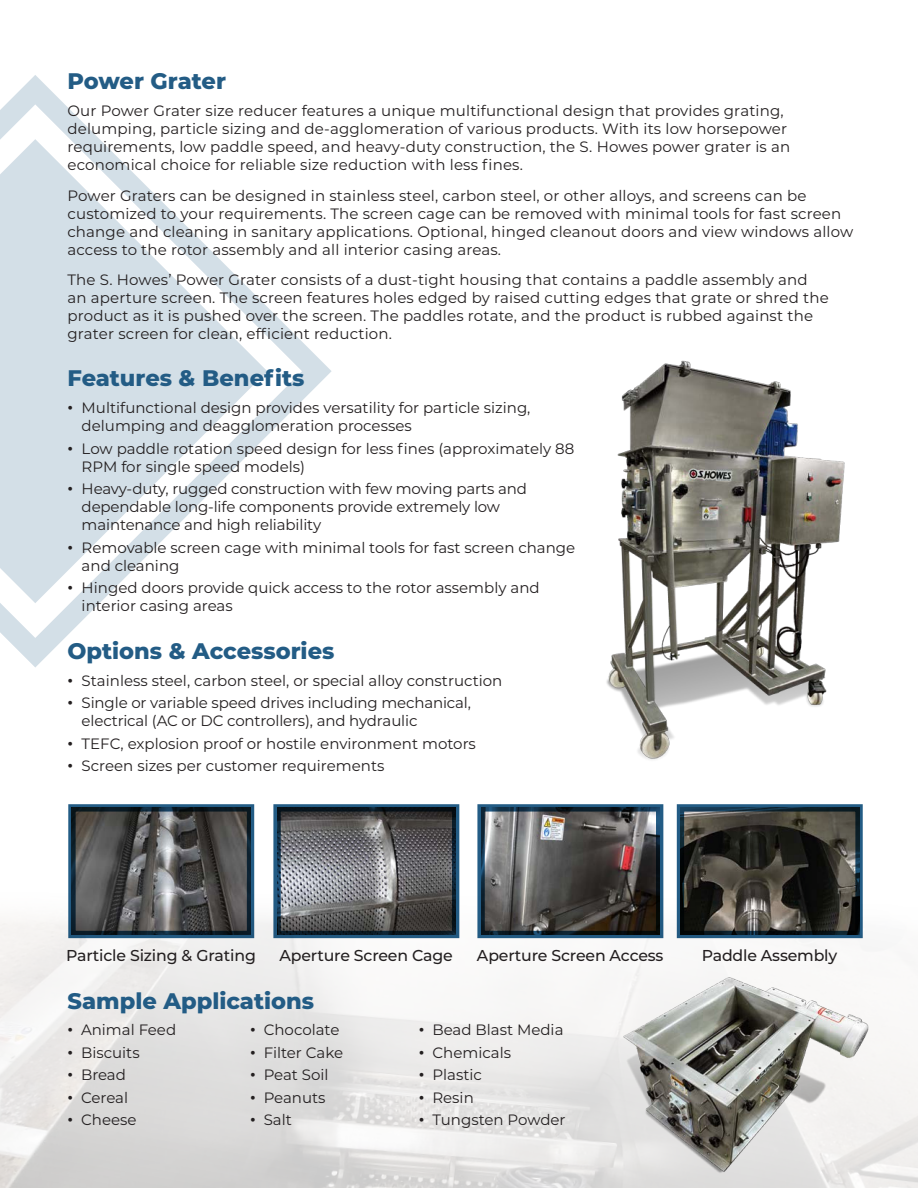
<style>
.page{position:relative;width:918px;height:1188px;background:#fff}
.page>*{position:absolute;margin:0;border:0;box-sizing:border-box;transform-origin:0 0}
.t1{font:800 22.5px "Montserrat";color:#235c85}
.t2{font:500 15.75px "Montserrat";letter-spacing:-.01em;color:#231f20}
.t3{font:15px/18px "Montserrat";color:#231f20}
.s1{font-weight:700}
</style>
<div class="page">
<img style="left:0;top:884px;width:918px;height:304px">
<svg style="left:0;top:75px;width:332px;height:593px"></svg>
<img style="left:606px;top:360px;width:239px;height:400px">
<img style="left:485px;top:812px;width:170px;height:118px">
<div style="left:477px;top:804px;width:186px;height:134px;border:7px solid #235c85"></div>
<img style="left:281px;top:812px;width:170px;height:118px">
<div style="left:273px;top:804px;width:186px;height:134px;border:7px solid #235c85"></div>
<img style="left:76px;top:812px;width:170px;height:118px">
<div style="left:68px;top:804px;width:186px;height:134px;border:7px solid #235c85"></div>
<img style="left:685px;top:812px;width:170px;height:118px">
<div style="left:677px;top:804px;width:186px;height:134px;border:7px solid #235c85"></div>
<img style="left:622px;top:976px;width:246px;height:199px">
<h1 class="t1" style="left:68px;top:71px;width:160px">Power Grater</h1>
<p class="t3" style="left:68px;top:103px;width:724px">Our Power Grater size reducer features a unique multifunctional design that provides grating, delumping, particle sizing and de-agglomeration of various products. With its low horsepower requirements, low paddle speed, and heavy-duty construction, the S. Howes power grater is an economical choice for reliable size reduction with less fines.</p>
<p class="t3" style="left:68px;top:188px;width:787px">Power Graters can be designed in stainless steel, carbon steel, or other alloys, and screens can be customized to your requirements. The screen cage can be removed with minimal tools for fast screen change and cleaning in sanitary applications. Optional, hinged cleanout doors and view windows allow access to the rotor assembly and all interior casing areas.</p>
<p class="t3" style="left:68px;top:272px;width:763px">The S. Howes’ Power Grater consists of a dust-tight housing that contains a paddle assembly and an aperture screen. The screen features holes edged by raised cutting edges that grate or shred the product as it is pushed over the screen. The paddles rotate, and the product is rubbed against the grater screen for clean, efficient reduction.</p>
<h1 class="t1" style="left:68px;top:368px;width:238px">Features &amp; Benefits</h1>
<p class="t3" style="left:82px;top:400px;width:450px;text-indent:-14px"><span class="s1">•</span> Multifunctional design provides versatility for particle sizing, delumping and deagglomeration processes</p>
<p class="t3" style="left:82px;top:440px;width:494px;text-indent:-14px"><span class="s1">•</span> Low paddle rotation speed design for less fines (approximately 88<br>RPM for single speed models)</p>
<p class="t3" style="left:82px;top:481px;width:447px;text-indent:-14px"><span class="s1">•</span> Heavy-duty, rugged construction with few moving parts and dependable long-life components provide extremely low maintenance and high reliability</p>
<p class="t3" style="left:82px;top:539px;width:495px;text-indent:-14px"><span class="s1">•</span> Removable screen cage with minimal tools for fast screen change and cleaning</p>
<p class="t3" style="left:82px;top:580px;width:460px;text-indent:-14px"><span class="s1">•</span> Hinged doors provide quick access to the rotor assembly and interior casing areas</p>
<h1 class="t1" style="left:68px;top:641px;width:268px">Options &amp; Accessories</h1>
<p class="t3" style="left:68px;top:673px;width:436px"><span class="s1">•</span> Stainless steel, carbon steel, or special alloy construction</p>
<p class="t3" style="left:82px;top:695px;width:391px;text-indent:-14px"><span class="s1">•</span> Single or variable speed drives including mechanical, electrical (AC or DC controllers), and hydraulic</p>
<p class="t3" style="left:68px;top:736px;width:410px"><span class="s1">•</span> TEFC, explosion proof or hostile environment motors</p>
<p class="t3" style="left:68px;top:758px;width:318px"><span class="s1">•</span> Screen sizes per customer requirements</p>
<p class="t2" style="left:66px;top:949px;width:191px">Particle Sizing &amp; Grating</p>
<p class="t2" style="left:279px;top:949px;width:175px">Aperture Screen Cage</p>
<p class="t2" style="left:477px;top:949px;width:188px">Aperture Screen Access</p>
<p class="t2" style="left:702px;top:949px;width:137px">Paddle Assembly</p>
<h1 class="t1" style="left:68px;top:991px;width:248px">Sample Applications</h1>
<p class="t3" style="left:68px;top:1022px;width:110px"><span class="s1">•</span> Animal Feed</p>
<p class="t3" style="left:68px;top:1045px;width:74px"><span class="s1">•</span> Biscuits</p>
<p class="t3" style="left:68px;top:1067px;width:60px"><span class="s1">•</span> Bread</p>
<p class="t3" style="left:68px;top:1090px;width:62px"><span class="s1">•</span> Cereal</p>
<p class="t3" style="left:68px;top:1112px;width:71px"><span class="s1">•</span> Cheese</p>
<p class="t3" style="left:250px;top:1022px;width:91px"><span class="s1">•</span> Chocolate</p>
<p class="t3" style="left:250px;top:1045px;width:95px"><span class="s1">•</span> Filter Cake</p>
<p class="t3" style="left:250px;top:1067px;width:80px"><span class="s1">•</span> Peat Soil</p>
<p class="t3" style="left:250px;top:1090px;width:77px"><span class="s1">•</span> Peanuts</p>
<p class="t3" style="left:250px;top:1112px;width:43px"><span class="s1">•</span> Salt</p>
<p class="t3" style="left:419px;top:1022px;width:146px"><span class="s1">•</span> Bead Blast Media</p>
<p class="t3" style="left:419px;top:1045px;width:94px"><span class="s1">•</span> Chemicals</p>
<p class="t3" style="left:419px;top:1067px;width:65px"><span class="s1">•</span> Plastic</p>
<p class="t3" style="left:419px;top:1090px;width:56px"><span class="s1">•</span> Resin</p>
<p class="t3" style="left:419px;top:1112px;width:148px"><span class="s1">•</span> Tungsten Powder</p>
</div>
